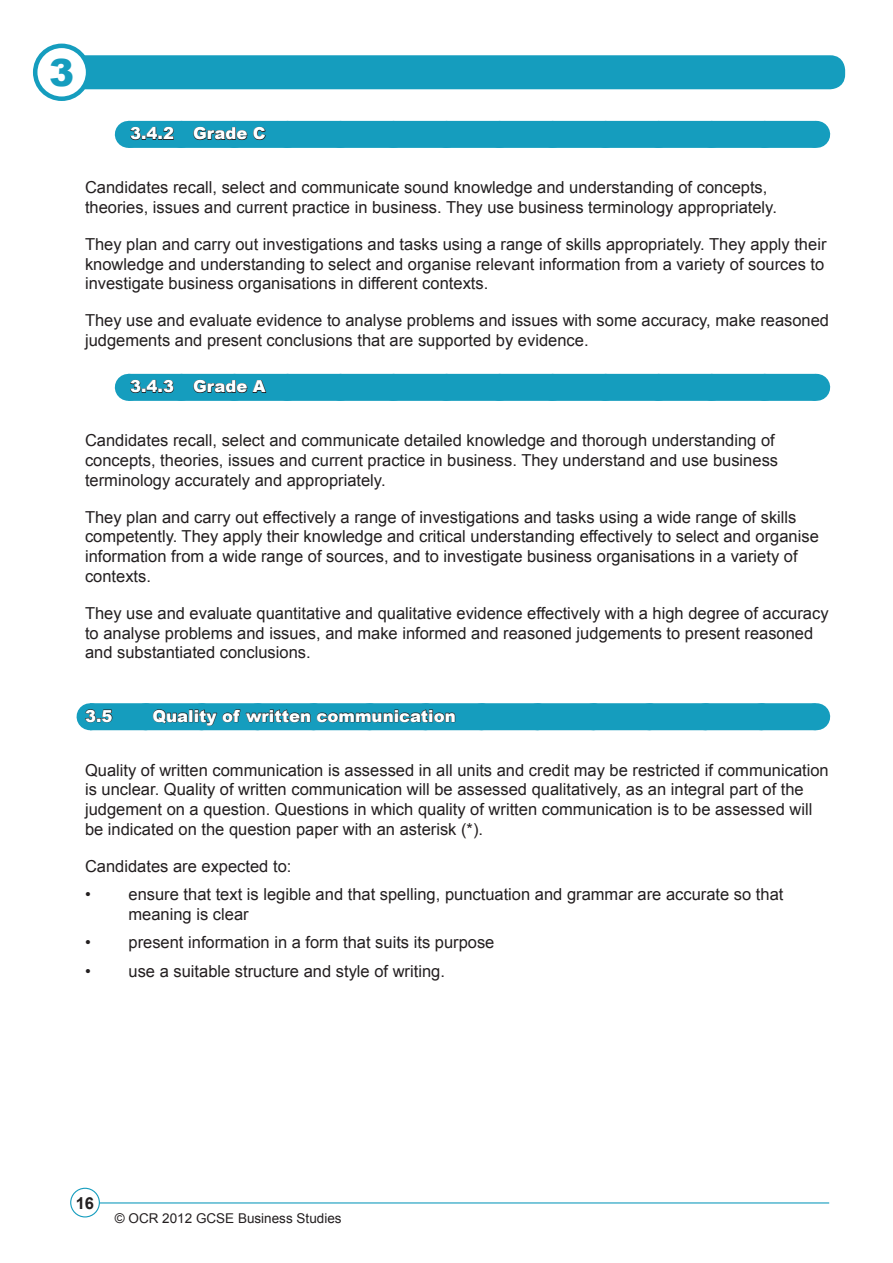
<style>
.page{position:relative;width:893px;height:1263px;background:#fff}
.page>*{position:absolute;margin:0;border:0;box-sizing:border-box;transform-origin:0 0}
.Body_Text{font:900 37.5px "Arial";color:#159dbe}
.Body_Text-2{font:16.5px/19.8px "Arial";color:#231f20}
.Bullet_1{font:16.5px/19.8px "Arial";color:#231f20}
.Heading_2{font:900 16.5px "Arial";color:#fff}
.Heading_3{font:900 16.5px "Arial";color:#fff}
.t1{font:700 16.5px "Arial";color:#231f20}
.t2{font:13.5px "Arial";color:#231f20}
</style>
<div class="page">
<div style="left:63px;top:55px;width:782px;height:34px;background:#159dbe;border-radius:15px"></div>
<div style="left:35px;top:46px;width:53px;height:53px;background:#fff;border-radius:50%"></div>
<div style="left:33px;top:44px;width:57px;height:57px;border:4px solid #159dbe;border-radius:50%"></div>
<hr style="left:99px;top:1202px;width:730px;height:1px;background:#159dbe">
<div style="left:70px;top:1188px;width:30px;height:29px;border:1px solid #159dbe;border-radius:50%"></div>
<div style="left:128px;top:121px;width:688px;height:27px;background:#159dbe"></div>
<svg style="left:816px;top:121px;width:1px;height:27px"></svg>
<div style="left:128px;top:374px;width:688px;height:27px;background:#159dbe"></div>
<svg style="left:816px;top:374px;width:1px;height:27px"></svg>
<div style="left:90px;top:703px;width:726px;height:27px;background:#159dbe"></div>
<svg style="left:816px;top:703px;width:1px;height:27px"></svg>
<svg style="left:130px;top:126px;width:44px;height:22px"></svg>
<svg style="left:184px;top:126px;width:605px;height:22px"></svg>
<svg style="left:128px;top:379px;width:46px;height:22px"></svg>
<svg style="left:183px;top:379px;width:606px;height:22px"></svg>
<svg style="left:85px;top:703px;width:28px;height:27px"></svg>
<svg style="left:146px;top:703px;width:642px;height:23px"></svg>
<p class="Body_Text" style="left:49px;top:45px;width:27px">3</p>
<p class="Heading_3" style="left:130px;top:122px;width:137px">3.4.2 Grade C</p>
<p class="Body_Text-2" style="left:85px;top:178px;width:693px">Candidates recall, select and communicate sound knowledge and understanding of concepts, theories, issues and current practice in business. They use business terminology appropriately.</p>
<p class="Body_Text-2" style="left:85px;top:234px;width:743px">They plan and carry out investigations and tasks using a range of skills appropriately. They apply their knowledge and understanding to select and organise relevant information from a variety of sources to investigate business organisations in different contexts.</p>
<p class="Body_Text-2" style="left:85px;top:311px;width:746px">They use and evaluate evidence to analyse problems and issues with some accuracy, make reasoned judgements and present conclusions that are supported by evidence.</p>
<p class="Heading_3" style="left:130px;top:374px;width:137px">3.4.3 Grade A</p>
<p class="Body_Text-2" style="left:85px;top:431px;width:695px">Candidates recall, select and communicate detailed knowledge and thorough understanding of concepts, theories, issues and current practice in business. They understand and use business terminology accurately and appropriately.</p>
<p class="Body_Text-2" style="left:85px;top:507px;width:735px">They plan and carry out effectively a range of investigations and tasks using a wide range of skills competently. They apply their knowledge and critical understanding effectively to select and organise information from a wide range of sources, and to investigate business organisations in a variety of contexts.</p>
<p class="Body_Text-2" style="left:85px;top:603px;width:745px">They use and evaluate quantitative and qualitative evidence effectively with a high degree of accuracy to analyse problems and issues, and make informed and reasoned judgements to present reasoned and substantiated conclusions.</p>
<p class="Heading_2" style="left:85px;top:704px;width:29px">3.5</p>
<p class="Heading_2" style="left:153px;top:704px;width:305px">Quality of written communication</p>
<p class="Body_Text-2" style="left:85px;top:760px;width:745px">Quality of written communication is assessed in all units and credit may be restricted if communication is unclear. Quality of written communication will be assessed qualitatively, as an integral part of the judgement on a question. Questions in which quality of written communication is to be assessed will be indicated on the question paper with an asterisk (*).</p>
<p class="Body_Text-2" style="left:85px;top:856px;width:208px">Candidates are expected to:</p>
<p class="Bullet_1" style="left:129px;top:884px;width:656px;text-indent:-44px">• ensure that text is legible and that spelling, punctuation and grammar are accurate so that meaning is clear</p>
<p class="Bullet_1" style="left:85px;top:933px;width:411px">• present information in a form that suits its purpose</p>
<p class="Bullet_1" style="left:85px;top:961px;width:361px">• use a suitable structure and style of writing.</p>
<p class="t1" style="left:76px;top:1192px;width:20px">16</p>
<p class="t2" style="left:115px;top:1209px;width:228px">© OCR 2012 GCSE Business Studies</p>
</div>
